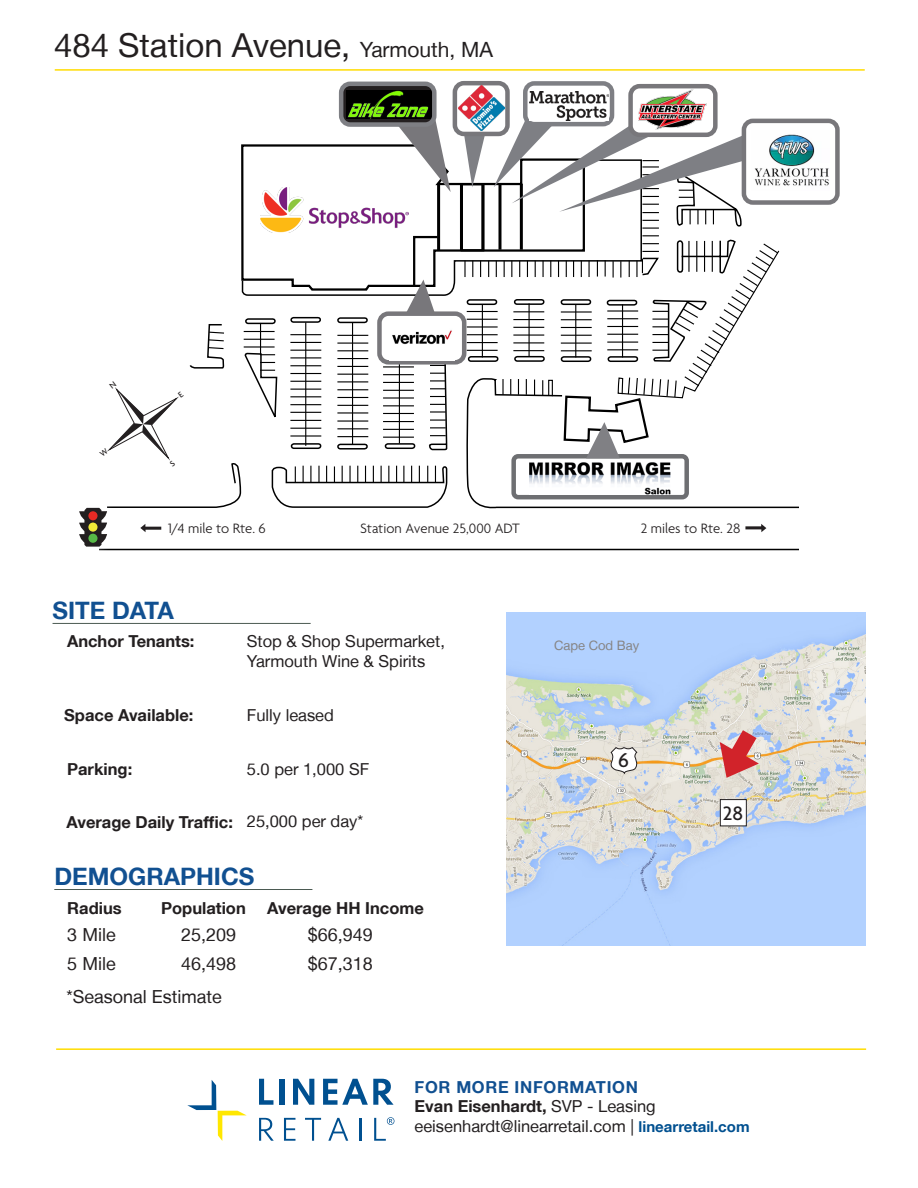
<style>
.page{position:relative;width:918px;height:1188px;background:#fff}
.page>*{position:absolute;margin:0;border:0;box-sizing:border-box;transform-origin:0 0}
.t1{font:33px "Helvetica Neue LT";color:#231f20}
.t2{font:700 24px "Helvetica Neue LT";color:#115091}
.t3{font:500 21.3px "Agenda";color:#231f20}
.t4{font:500 21px "Agenda";color:#231f20}
.t5{font:18px/28.5px "Helvetica Neue LT";color:#231f20}
.t6{font:16.5px/19.5px "Helvetica Neue LT";color:#231f20}
.t7{font:700 16.5px "Helvetica Neue LT";color:#231f20}
.t8{font:300 14.7px "Agenda";color:#231f20}
.t9{font:13.05px "Helvetica Neue LT";color:#858383}
.s1{font-size:21px}
.s2{font-weight:700;color:#115091}
.s3{font-weight:700}
.s4{font-weight:700;font-size:15px;color:#005090}
</style>
<div class="page">
<hr style="left:56px;top:1048px;width:810px;height:2px;background:#ffdc01">
<hr style="left:55px;top:69px;width:810px;height:2px;background:#ffdc01">
<img style="left:507px;top:612px;width:358px;height:333px">
<svg style="left:610px;top:747px;width:28px;height:27px"></svg>
<svg style="left:241px;top:144px;width:148px;height:15px"></svg>
<svg style="left:241px;top:159px;width:222px;height:136px"></svg>
<svg style="left:466px;top:458px;width:333px;height:51px"></svg>
<hr style="left:99px;top:549px;width:700px;height:1px;background:#000">
<div style="left:70px;top:498px;width:46px;height:58px;background:#fff"></div>
<svg style="left:745px;top:524px;width:21px;height:8px"></svg>
<div style="left:514px;top:456px;width:173px;height:41px;background:#fff;border-radius:4px"></div>
<div style="left:511px;top:454px;width:178px;height:45px;border:4px solid #6e6f72;border-radius:4px"></div>
<div style="left:461px;top:183px;width:23px;height:68px;border:2px solid #000"></div>
<img style="left:260px;top:187px;width:149px;height:46px">
<hr style="left:53px;top:623px;width:258px;height:1px;background:#4b5a52">
<hr style="left:54px;top:889px;width:258px;height:1px;background:#4b5a52">
<div style="left:720px;top:800px;width:26px;height:26px;background:#fff"></div>
<div style="left:720px;top:799px;width:27px;height:27px;border:1px solid #231f20"></div>
<svg style="left:389px;top:123px;width:62px;height:69px"></svg>
<div style="left:742px;top:119px;width:98px;height:86px;border:4px solid #78777b;border-radius:9px"></div>
<div style="left:377px;top:311px;width:89px;height:54px;border:4px solid #78777b;border-radius:9px"></div>
<img style="left:448px;top:330px;width:4px;height:9px">
<div style="left:523px;top:81px;width:91px;height:45px;border:4px solid #7e7f84;border-radius:9px"></div>
<img style="left:530px;top:91px;width:78px;height:23px">
<div style="left:628px;top:84px;width:90px;height:53px;border:4px solid #78777b;border-radius:9px"></div>
<img style="left:638px;top:90px;width:69px;height:24px">
<svg style="left:463px;top:114px;width:317px;height:344px"></svg>
<svg style="left:455px;top:83px;width:52px;height:51px"></svg>
<div style="left:453px;top:81px;width:57px;height:55px;border:4px solid #78777b;border-radius:9px"></div>
<img style="left:458px;top:85px;width:46px;height:45px">
<svg style="left:341px;top:84px;width:93px;height:41px"></svg>
<img style="left:346px;top:90px;width:86px;height:28px">
<div style="left:339px;top:82px;width:98px;height:45px;border:4px solid #7e7f84;border-radius:9px"></div>
<svg style="left:720px;top:730px;width:39px;height:48px;background:#d67c7d"></svg>
<img style="left:530px;top:463px;width:140px;height:32px">
<img style="left:752px;top:130px;width:77px;height:61px">
<svg style="left:259px;top:1079px;width:14px;height:26px"></svg>
<div style="left:279px;top:1079px;width:5px;height:26px;background:#005090"></div>
<svg style="left:293px;top:1079px;width:21px;height:26px"></svg>
<svg style="left:323px;top:1079px;width:71px;height:26px"></svg>
<svg style="left:259px;top:1118px;width:15px;height:23px"></svg>
<svg style="left:284px;top:1118px;width:11px;height:23px"></svg>
<svg style="left:305px;top:1118px;width:16px;height:23px"></svg>
<svg style="left:328px;top:1118px;width:20px;height:23px"></svg>
<hr style="left:359px;top:1118px;width:2px;height:23px;background:#005090">
<svg style="left:374px;top:1117px;width:20px;height:24px"></svg>
<svg style="left:187px;top:1080px;width:60px;height:61px"></svg>
<svg style="left:79px;top:235px;width:369px;height:312px"></svg>
<p class="t1" style="left:54px;top:25px;width:441px">484 Station Avenue, <span class="s1">Yarmouth, MA</span></p>
<p class="t8" style="left:168px;top:519px;width:99px">1/4 mile to Rte. 6</p>
<p class="t8" style="left:360px;top:519px;width:161px">Station Avenue 25,000 ADT</p>
<p class="t8" style="left:641px;top:519px;width:101px">2 miles to Rte. 28</p>
<p class="t2" style="left:53px;top:596px;width:123px">SITE DATA</p>
<p class="t7" style="left:67px;top:631px;width:129px">Anchor Tenants:</p>
<p class="t6" style="left:247px;top:631px;width:200px">Stop &amp; Shop Supermarket,<br>Yarmouth Wine &amp; Spirits</p>
<p class="t7" style="left:64px;top:705px;width:131px">Space Available:</p>
<p class="t6" style="left:247px;top:705px;width:89px">Fully leased</p>
<p class="t7" style="left:67px;top:759px;width:67px">Parking:</p>
<p class="t6" style="left:247px;top:759px;width:124px">5.0 per 1,000 SF</p>
<p class="t7" style="left:66px;top:812px;width:168px">Average Daily Traffic:</p>
<p class="t6" style="left:247px;top:812px;width:118px">25,000 per day*</p>
<p class="t2" style="left:54px;top:862px;width:201px">DEMOGRAPHICS</p>
<p class="t7" style="left:67px;top:897px;width:56px">Radius</p>
<p class="t7" style="left:161px;top:897px;width:86px">Population</p>
<p class="t7" style="left:267px;top:897px;width:158px">Average HH Income</p>
<p class="t5" style="left:67px;top:921px;width:50px">3 Mile<br>5 Mile</p>
<p class="t5" style="left:181px;top:921px;width:57px">25,209</p>
<p class="t5" style="left:308px;top:921px;width:67px">$66,949</p>
<p class="t5" style="left:308px;top:949px;width:67px">$67,318</p>
<p class="t5" style="left:181px;top:949px;width:57px">46,498</p>
<p class="t5" style="left:66px;top:982px;width:157px">*Seasonal Estimate</p>
<p class="t9" style="left:554px;top:638px;width:87px">Cape Cod Bay</p>
<p class="t3" style="left:618px;top:748px;width:12px">6</p>
<p class="t4" style="left:723px;top:802px;width:22px">28</p>
<p class="t6" style="left:415px;top:1077px;width:337px"><span class="s2">FOR MORE INFORMATION<br></span><span class="s3">Evan Eisenhardt,</span> SVP - Leasing eeisenhardt@linearretail.com | <span class="s4">linearretail.com</span></p>
</div>
